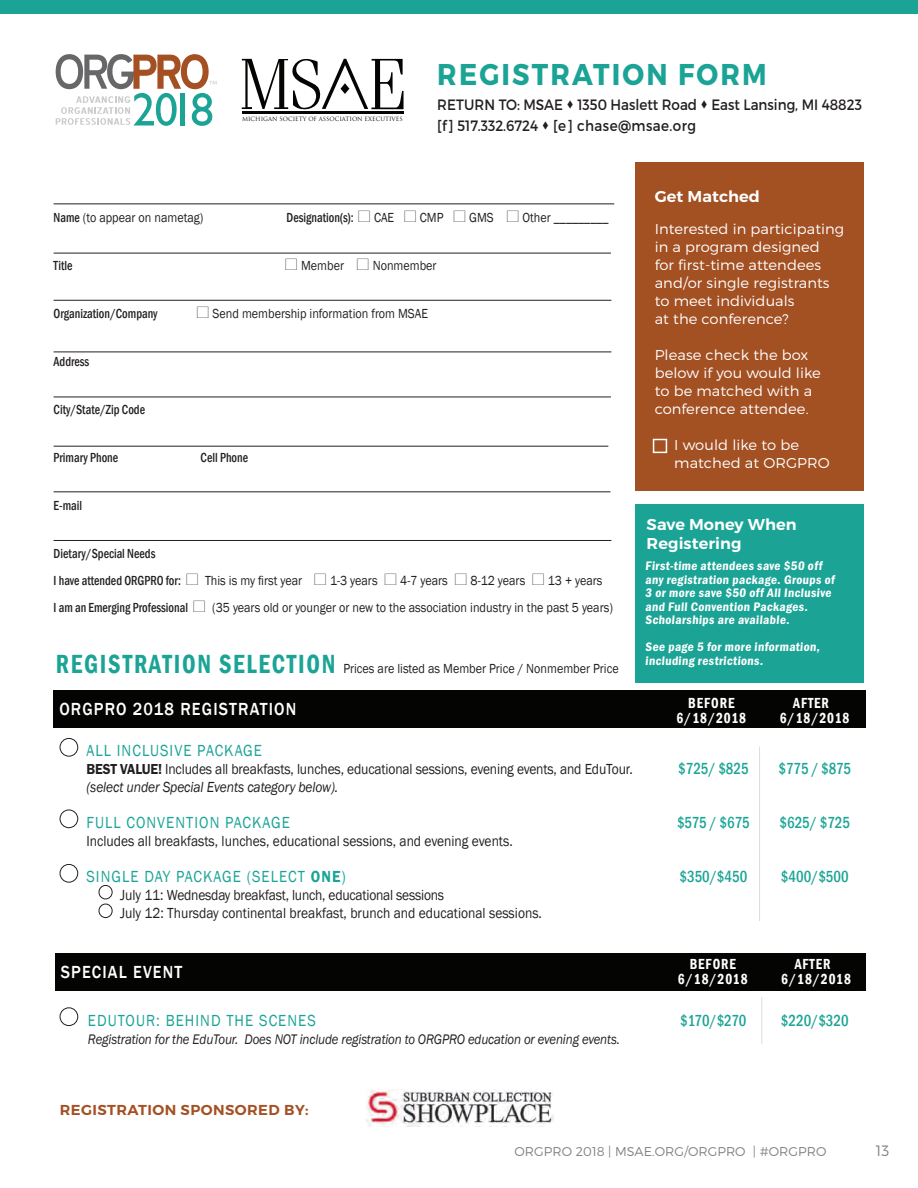
<style>
.page{position:relative;width:918px;height:1188px;background:#fff}
.page>*{position:absolute;margin:0;border:0;box-sizing:border-box;transform-origin:0 0}
.t1{font:700 30px "Montserrat";letter-spacing:.08em;color:#1ba496;scale:.9 1}
.t2{font:600 condensed 27px "Franklin Gothic";letter-spacing:.07em;color:#1ba496;scale:.9 1}
.t3{font:500 18px "Franklin Gothic";letter-spacing:.07em;color:#fff;scale:.9 1}
.t4{font:16.5px "Franklin Gothic";letter-spacing:.07em;color:#1ba496;scale:.9 1}
.t5{font:500 condensed 16.5px "Franklin Gothic";color:#1ba496;scale:.9 1}
.Sidebar-Headline{font:600 15.6px/19.5px "Montserrat";letter-spacing:.005em;color:#fff}
.t6{font:15px/18px "Franklin Gothic";letter-spacing:-.01em;color:#231f20;scale:.9 1}
.t7{font:600 condensed 15px/15px "Franklin Gothic";letter-spacing:.07em;color:#fff;text-align:center;scale:.9 1}
.t8{font:15px "Montserrat";color:#231f20;scale:.9 1}
.t9{font:15px "Montserrat";letter-spacing:.03em;color:#231f20;scale:.9 1}
.t10{font:300 15px "Montserrat";color:#808285}
.Edutour{font:600 14.4px "Montserrat";letter-spacing:.03em;color:#a35023}
.Sidebar_Body_Copy{font:300 14.25px/18px "Montserrat";letter-spacing:.005em;color:#fff}
.t11{font:italic 14.25px "Franklin Gothic";letter-spacing:-.01em;color:#231f20;scale:.9 1}
.t12{font:13.5px "Franklin Gothic";color:#231f20;scale:.9 1}
.t13{font:500 condensed 13.5px "Franklin Gothic";color:#231f20;scale:.9 1}
.Headlines{font:12.9px/13.5px "Franklin Gothic URW Con Dem";color:#fff}
.t14{font:300 12.75px "Montserrat";letter-spacing:.005em;color:#808285}
.t15{font:5.7px "Trajan Pro";color:#040503}
.s1{font-weight:500;font-stretch:condensed}
.s2{font-family:"Franklin Gothic URW Dem"}
.s3{font-style:italic}
.s4{font-weight:600}
</style>
<div class="page">
<div style="left:55px;top:953px;width:811px;height:38px;background:#040503"></div>
<hr style="left:54px;top:253px;width:557px;height:1px;background:#231f20">
<hr style="left:54px;top:204px;width:560px;height:1px;background:#231f20">
<hr style="left:54px;top:300px;width:557px;height:1px;background:#231f20">
<hr style="left:54px;top:352px;width:557px;height:1px;background:#231f20">
<hr style="left:54px;top:446px;width:554px;height:1px;background:#231f20">
<hr style="left:54px;top:397px;width:557px;height:1px;background:#231f20">
<hr style="left:54px;top:491px;width:557px;height:1px;background:#231f20">
<hr style="left:54px;top:540px;width:557px;height:1px;background:#231f20">
<div style="left:53px;top:690px;width:813px;height:37px;background:#040503"></div>
<hr style="left:759px;top:747px;width:1px;height:174px;background:#dcdddf">
<hr style="left:761px;top:997px;width:1px;height:47px;background:#dcdddf">
<div style="left:60px;top:738px;width:18px;height:19px;border:1px solid #231f20;border-radius:50%"></div>
<div style="left:60px;top:810px;width:18px;height:18px;border:1px solid #231f20;border-radius:50%"></div>
<div style="left:60px;top:864px;width:18px;height:19px;border:1px solid #231f20;border-radius:50%"></div>
<div style="left:99px;top:885px;width:14px;height:14px;border:1px solid #231f20;border-radius:50%"></div>
<div style="left:99px;top:904px;width:14px;height:14px;border:1px solid #231f20;border-radius:50%"></div>
<div style="left:60px;top:1007px;width:18px;height:19px;border:1px solid #231f20;border-radius:50%"></div>
<div style="left:635px;top:162px;width:228px;height:328px;background:#a35023"></div>
<div style="left:635px;top:504px;width:229px;height:178px;background:#1ba496"></div>
<hr style="left:242px;top:112px;width:161px;height:2px;background:#040503">
<svg style="left:242px;top:59px;width:162px;height:53px"></svg>
<svg style="left:56px;top:54px;width:161px;height:72px"></svg>
<img style="left:366px;top:1089px;width:187px;height:37px">
<div style="left:653px;top:439px;width:14px;height:14px;border:2px solid #fff"></div>
<div style="left:0;top:0;width:918px;height:14px;background:#1ba496"></div>
<p class="t15" style="left:242px;top:115px;width:162px">MICHIGAN SOCIETY OF ASSOCIATION EXECUTIVES</p>
<p class="t1" style="left:437px;top:56px;width:367px">REGISTRATION FORM</p>
<p class="t8" style="left:437px;top:95px;width:473px">RETURN TO: MSAE • 1350 Haslett Road • East Lansing, MI 48823</p>
<p class="t9" style="left:437px;top:116px;width:289px">[f] 517.332.6724 • [e] chase@msae.org</p>
<p class="t12" style="left:54px;top:209px;width:168px"><span class="s1">Name</span> (to appear on nametag)</p>
<p class="t13" style="left:287px;top:208px;width:76px">Designation(s):</p>
<p class="t12" style="left:374px;top:209px;width:24px">CAE</p>
<p class="t12" style="left:420px;top:209px;width:28px">CMP</p>
<p class="t12" style="left:469px;top:209px;width:29px">GMS</p>
<p class="t12" style="left:523px;top:209px;width:97px">Other _________</p>
<p class="t13" style="left:54px;top:256px;width:22px">Title</p>
<p class="t12" style="left:301px;top:257px;width:49px">Member</p>
<p class="t12" style="left:373px;top:257px;width:72px">Nonmember</p>
<p class="t13" style="left:54px;top:304px;width:117px">Organization/Company</p>
<p class="t12" style="left:213px;top:305px;width:241px">Send membership information from MSAE</p>
<p class="t13" style="left:54px;top:352px;width:41px">Address</p>
<p class="t13" style="left:54px;top:400px;width:103px">City/State/Zip Code</p>
<p class="t13" style="left:54px;top:448px;width:73px">Primary Phone</p>
<p class="t13" style="left:201px;top:448px;width:54px">Cell Phone</p>
<p class="t13" style="left:54px;top:496px;width:33px">E-mail</p>
<p class="t13" style="left:54px;top:544px;width:115px">Dietary/Special Needs</p>
<p class="t13" style="left:54px;top:571px;width:143px">I have attended ORGPRO for:</p>
<p class="t12" style="left:205px;top:572px;width:109px">This is my first year</p>
<p class="t12" style="left:330px;top:572px;width:54px">1-3 years</p>
<p class="t12" style="left:400px;top:572px;width:54px">4-7 years</p>
<p class="t12" style="left:471px;top:572px;width:62px">8-12 years</p>
<p class="t12" style="left:548px;top:572px;width:62px">13 + years</p>
<p class="t13" style="left:54px;top:598px;width:151px">I am an Emerging Professional</p>
<p class="t12" style="left:212px;top:599px;width:447px">(35 years old or younger or new to the association industry in the past 5 years)</p>
<p class="t2" style="left:56px;top:646px;width:312px">REGISTRATION SELECTION</p>
<p class="t12" style="left:343px;top:660px;width:307px">Prices are listed as Member Price / Nonmember Price</p>
<p class="t3" style="left:59px;top:698px;width:265px">ORGPRO 2018 REGISTRATION</p>
<p class="t4" style="left:86px;top:740px;width:197px">ALL INCLUSIVE PACKAGE</p>
<p class="t6" style="left:86px;top:760px;width:609px"><span class="s2">BEST VALUE!</span> Includes all breakfasts, lunches, educational sessions, evening events, and EduTour. <span class="s3">(select under Special Events category below).</span></p>
<p class="t4" style="left:86px;top:812px;width:228px">FULL CONVENTION PACKAGE</p>
<p class="t6" style="left:86px;top:832px;width:475px">Includes all breakfasts, lunches, educational sessions, and evening events.</p>
<p class="t4" style="left:86px;top:866px;width:290px">SINGLE DAY PACKAGE (SELECT <span class="s4">ONE</span>)</p>
<p class="t6" style="left:120px;top:886px;width:362px">July 11: Wednesday breakfast, lunch, educational sessions</p>
<p class="t6" style="left:120px;top:904px;width:470px">July 12: Thursday continental breakfast, brunch and educational sessions.</p>
<p class="Sidebar-Headline" style="left:655px;top:187px;width:107px">Get Matched</p>
<p class="Sidebar_Body_Copy" style="left:655px;top:220px;width:191px">Interested in participating in a program designed<br>for first-time attendees and/or single registrants to meet individuals<br>at the conference?</p>
<p class="Sidebar_Body_Copy" style="left:655px;top:346px;width:168px">Please check the box below if you would like to be matched with a conference attendee.</p>
<p class="Sidebar_Body_Copy" style="left:674px;top:436px;width:157px">I would like to be matched at ORGPRO</p>
<p class="Sidebar-Headline" style="left:647px;top:515px;width:152px">Save Money When<br>Registering</p>
<p class="Headlines" style="left:645px;top:558px;width:192px">First-time attendees save $50 off any registration package. Groups of 3 or more save $50 off All Inclusive and Full Convention Packages.<br>Scholarships are available.</p>
<p class="Headlines" style="left:645px;top:640px;width:178px">See page 5 for more information, including restrictions.</p>
<p class="t7" style="left:676px;top:695px;width:79px">BEFORE<br>6/18/2018</p>
<p class="t5" style="left:678px;top:758px;width:80px">$725/ $825</p>
<p class="t5" style="left:677px;top:812px;width:82px">$575 / $675</p>
<p class="t5" style="left:680px;top:866px;width:77px">$350/$450</p>
<p class="t7" style="left:793px;top:695px;width:41px">AFTER</p>
<p class="t7" style="left:780px;top:710px;width:79px">6/18/2018</p>
<p class="t5" style="left:778px;top:758px;width:82px">$775 / $875</p>
<p class="t5" style="left:780px;top:812px;width:80px">$625/ $725</p>
<p class="t5" style="left:781px;top:866px;width:77px">$400/$500</p>
<p class="t3" style="left:61px;top:961px;width:136px">SPECIAL EVENT</p>
<p class="t4" style="left:88px;top:1010px;width:255px">EDUTOUR: BEHIND THE SCENES</p>
<p class="t11" style="left:88px;top:1030px;width:593px">Registration for the EduTour. Does NOT include registration to ORGPRO education or evening events.</p>
<p class="t7" style="left:678px;top:957px;width:79px">BEFORE<br>6/18/2018</p>
<p class="t7" style="left:795px;top:957px;width:41px">AFTER</p>
<p class="t7" style="left:781px;top:972px;width:79px">6/18/2018</p>
<p class="t5" style="left:680px;top:1010px;width:75px">$170/$270</p>
<p class="t5" style="left:781px;top:1010px;width:77px">$220/$320</p>
<p class="Edutour" style="left:60px;top:1101px;width:250px">REGISTRATION SPONSORED BY:</p>
<p class="t14" style="left:515px;top:1143px;width:313px">ORGPRO 2018 | MSAE.ORG/ORGPRO | #ORGPRO</p>
<p class="t10" style="left:876px;top:1141px;width:15px">13</p>
</div>
